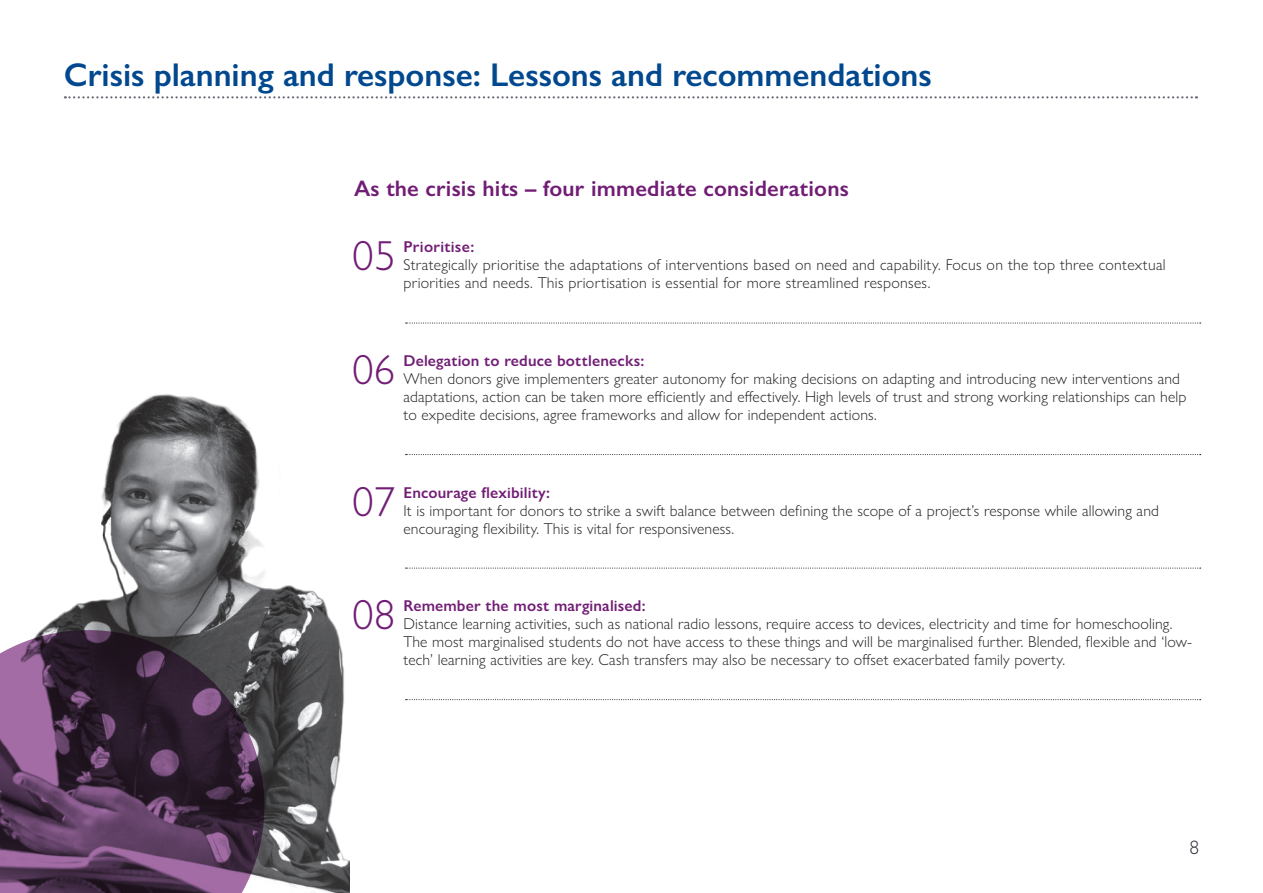
<style>
.page{position:relative;width:1263px;height:893px;background:#fff}
.page>*{position:absolute;margin:0;border:0;box-sizing:border-box;transform-origin:0 0}
.numbered_body{font:300 42.15px "Gill Sans Nova";letter-spacing:.01em;color:#711d75}
.t1{font:600 33px "Gill Sans";color:#01488f}
.h2{font:600 22.5px "Gill Sans";letter-spacing:.01em;color:#711d75}
.t2{font:300 19.5px "Gill Sans Nova";color:#30343e}
.numbered_body-2{font:300 15.75px/18px "Gill Sans Nova";letter-spacing:.01em;color:#231f20}
.s1{font-weight:600;color:#711d75}
</style>
<div class="page">
<svg style="left:406px;top:322px;width:795px;height:2px"></svg>
<svg style="left:406px;top:454px;width:795px;height:1px"></svg>
<svg style="left:406px;top:568px;width:795px;height:1px"></svg>
<svg style="left:406px;top:699px;width:795px;height:1px"></svg>
<img style="left:41px;top:394px;width:308px;height:499px">
<svg style="left:0;top:630px;width:264px;height:263px;background:#533b55"></svg>
<svg style="left:65px;top:96px;width:1132px;height:2px"></svg>
<p class="t1" style="left:64px;top:54px;width:869px">Crisis planning and response: Lessons and recommendations</p>
<p class="h2" style="left:354px;top:175px;width:496px">As the crisis hits – four immediate considerations</p>
<p class="numbered_body" style="left:353px;top:230px;width:44px">05</p>
<p class="numbered_body-2" style="left:403px;top:238px;width:764px"><span class="s1">Prioritise:<br></span>Strategically prioritise the adaptations of interventions based on need and capability. Focus on the top three contextual priorities and needs. This priortisation is essential for more streamlined responses.</p>
<p class="numbered_body" style="left:353px;top:344px;width:44px">06</p>
<p class="numbered_body-2" style="left:403px;top:351px;width:784px"><span class="s1">Delegation to reduce bottlenecks:<br></span>When donors give implementers greater autonomy for making decisions on adapting and introducing new interventions and adaptations, action can be taken more efficiently and effectively. High levels of trust and strong working relationships can help to expedite decisions, agree frameworks and allow for independent actions.</p>
<p class="numbered_body" style="left:353px;top:475px;width:44px">07</p>
<p class="numbered_body-2" style="left:403px;top:483px;width:757px"><span class="s1">Encourage flexibility:<br></span>It is important for donors to strike a swift balance between defining the scope of a project’s response while allowing and encouraging flexibility. This is vital for responsiveness.</p>
<p class="numbered_body" style="left:353px;top:589px;width:44px">08</p>
<p class="numbered_body-2" style="left:403px;top:597px;width:790px"><span class="s1">Remember the most marginalised:<br></span>Distance learning activities, such as national radio lessons, require access to devices, electricity and time for homeschooling.<br>The most marginalised students do not have access to these things and will be marginalised further. Blended, flexible and ‘low&shy;tech’ learning activities are key. Cash transfers may also be necessary to offset exacerbated family poverty.</p>
<p class="t2" style="left:1189px;top:836px;width:11px">8</p>
</div>
